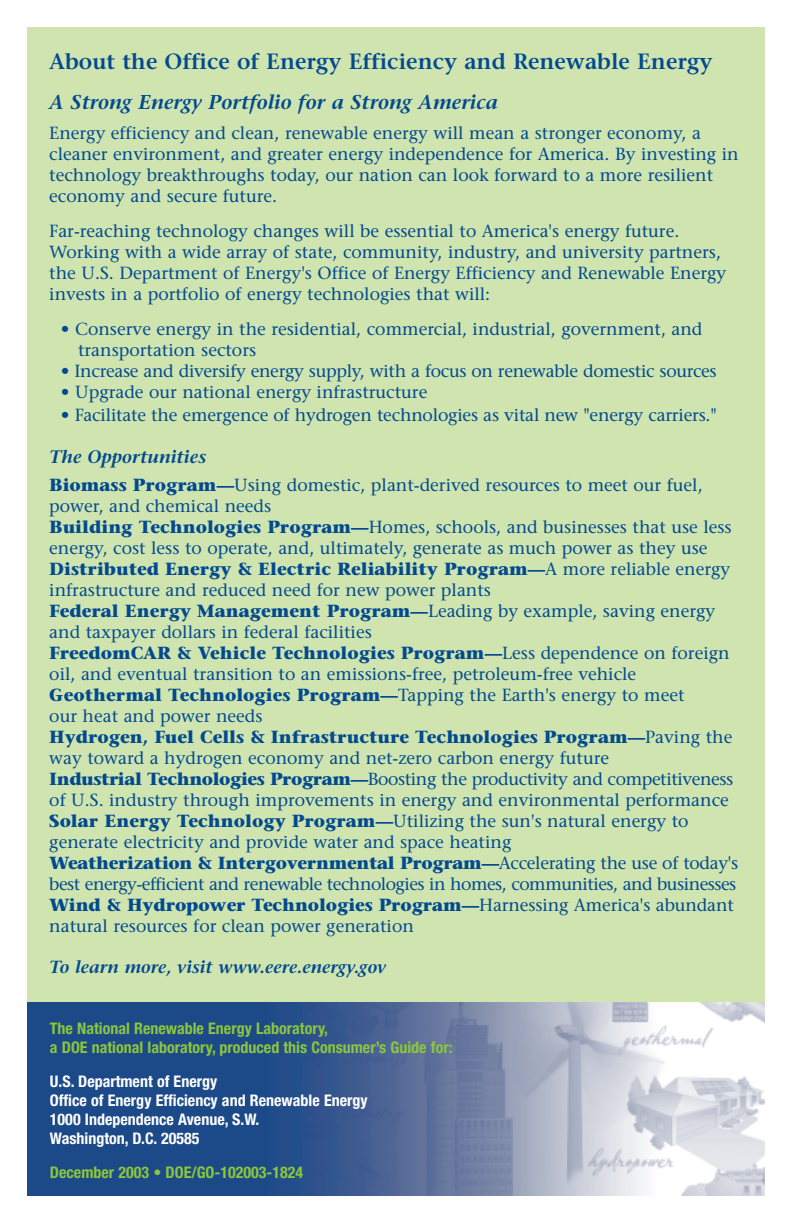
<style>
.page{position:relative;width:792px;height:1224px;background:#fff}
.page>*{position:absolute;margin:0;border:0;box-sizing:border-box;transform-origin:0 0}
.t1{font:600 22px "Stone Serif";color:#014990}
.t2{font:italic 600 20px "Stone Serif";color:#014990}
.t3{font:italic 600 18px "Stone Serif";color:#014990}
.t4{font:17.6px/21px "Stone Serif";color:#014990}
.t5{font:italic 600 17.6px "Stone Serif";color:#014990}
.t6{font:700 condensed 16px/19.2px "Helvetica Neue";color:#8bc63e}
.t7{font:700 condensed 16px/19.2px "Helvetica Neue";color:#fff}
.s1{font-weight:700}
</style>
<div class="page">
<div style="left:27px;top:27px;width:738px;height:989px;background:#cfe4ae"></div>
<img style="left:27px;top:1003px;width:738px;height:193px">
<p class="t1" style="left:49px;top:52px;width:665px">About the Office of Energy Efficiency and Renewable Energy</p>
<p class="t2" style="left:49px;top:95px;width:450px">A Strong Energy Portfolio for a Strong America</p>
<p class="t4" style="left:49px;top:124px;width:691px">Energy efficiency and clean, renewable energy will mean a stronger economy, a cleaner environment, and greater energy independence for America. By investing in technology breakthroughs today, our nation can look forward to a more resilient economy and secure future.</p>
<p class="t4" style="left:49px;top:222px;width:678px">Far-reaching technology changes will be essential to America's energy future.<br>Working with a wide array of state, community, industry, and university partners, the U.S. Department of Energy's Office of Energy Efficiency and Renewable Energy invests in a portfolio of energy technologies that will:</p>
<p class="t4" style="left:78px;top:321px;width:626px;text-indent:-17px">• Conserve energy in the residential, commercial, industrial, government, and transportation sectors</p>
<p class="t4" style="left:61px;top:363px;width:657px">• Increase and diversify energy supply, with a focus on renewable domestic sources</p>
<p class="t4" style="left:61px;top:384px;width:368px">• Upgrade our national energy infrastructure</p>
<p class="t4" style="left:61px;top:407px;width:658px">• Facilitate the emergence of hydrogen technologies as vital new "energy carriers."</p>
<p class="t3" style="left:49px;top:449px;width:159px">The Opportunities</p>
<p class="t4" style="left:49px;top:476px;width:690px"><span class="s1">Biomass Program—</span>Using domestic, plant-derived resources to meet our fuel, power, and chemical needs<br><span class="s1">Building Technologies Program—</span>Homes, schools, and businesses that use less energy, cost less to operate, and, ultimately, generate as much power as they use <span class="s1">Distributed Energy &amp; Electric Reliability Program—</span>A more reliable energy infrastructure and reduced need for new power plants<br><span class="s1">Federal Energy Management Program—</span>Leading by example, saving energy and taxpayer dollars in federal facilities<br><span class="s1">FreedomCAR &amp; Vehicle Technologies Program—</span>Less dependence on foreign oil, and eventual transition to an emissions-free, petroleum-free vehicle <span class="s1">Geothermal Technologies Program—</span>Tapping the Earth's energy to meet<br>our heat and power needs<br><span class="s1">Hydrogen, Fuel Cells &amp; Infrastructure Technologies Program—</span>Paving the way toward a hydrogen economy and net-zero carbon energy future<br><span class="s1">Industrial Technologies Program—</span>Boosting the productivity and competitiveness of U.S. industry through improvements in energy and environmental performance <span class="s1">Solar Energy Technology Program—</span>Utilizing the sun's natural energy to generate electricity and provide water and space heating<br><span class="s1">Weatherization &amp; Intergovernmental Program—</span>Accelerating the use of today's best energy-efficient and renewable technologies in homes, communities, and businesses <span class="s1">Wind &amp; Hydropower Technologies Program—</span>Harnessing America's abundant natural resources for clean power generation</p>
<p class="t5" style="left:49px;top:960px;width:339px">To learn more, visit www.eere.energy.gov</p>
<p class="t6" style="left:50px;top:1020px;width:404px">The National Renewable Energy Laboratory,<br>a DOE national laboratory, produced this Consumer’s Guide for:</p>
<p class="t7" style="left:50px;top:1073px;width:319px">U.S. Department of Energy<br>Office of Energy Efficiency and Renewable Energy<br>1000 Independence Avenue, S.W.<br>Washington, D.C. 20585</p>
<p class="t6" style="left:50px;top:1164px;width:255px">December 2003 • DOE/GO-102003-1824</p>
</div>
